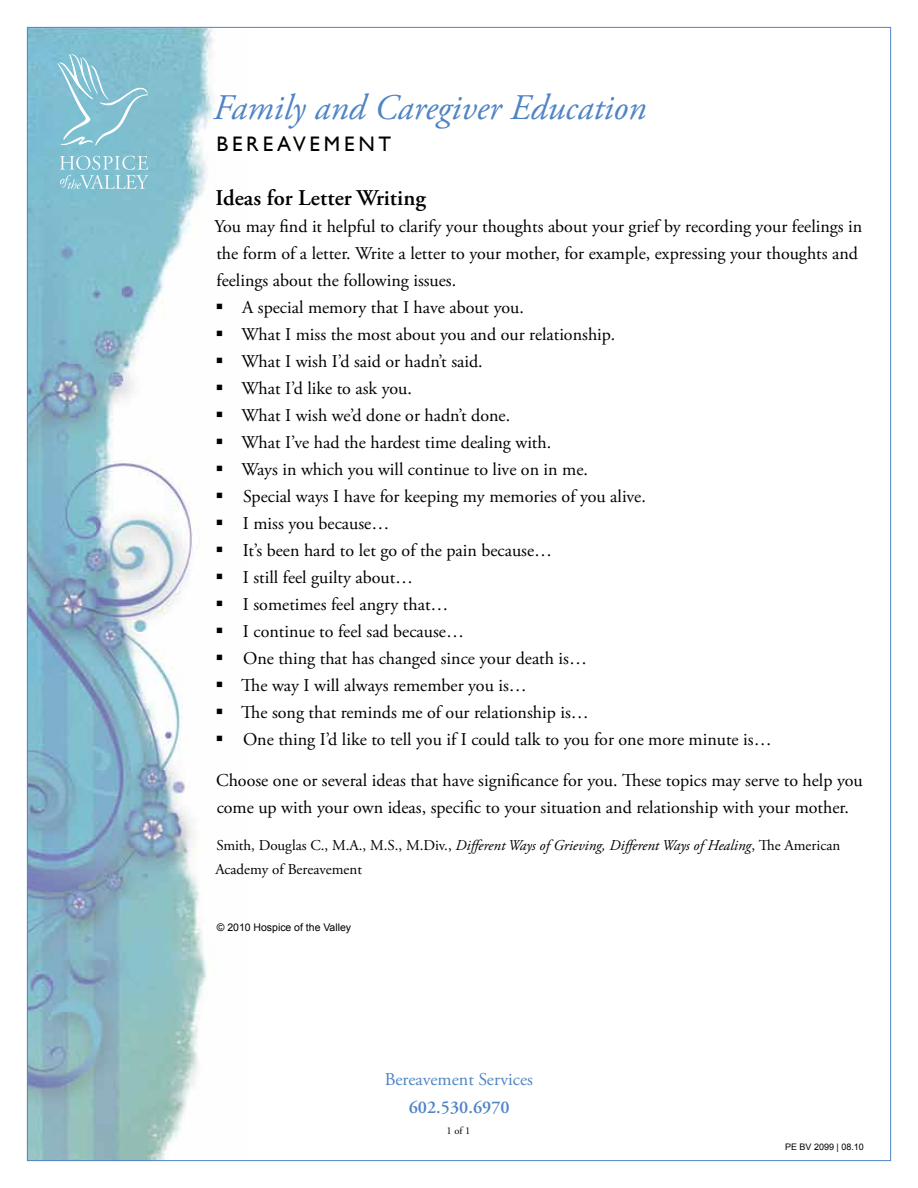
<style>
.page{position:relative;width:918px;height:1188px;background:#fff}
.page>*{position:absolute;margin:0;border:0;box-sizing:border-box;transform-origin:0 0}
.t1{font:italic 36px "Adobe Garamond Pro";color:#4f84c4}
.t2{font:600 22.5px "Adobe Garamond Pro";color:#000}
.t3{font:21px "Gill Sans";letter-spacing:.18em;color:#000}
.t4{font:18px/27px "Adobe Garamond Pro";color:#000}
.t5{font:18px "Adobe Garamond Pro";color:#4f84c4}
.t6{font:600 18px "Adobe Garamond Pro";color:#4f84c4}
.t7{font:15px/24px "Adobe Garamond Pro";color:#000}
.t8{font:10.5px "Arial";color:#000}
.t9{font:10.5px "Adobe Garamond Pro";color:#000}
.t10{font:9px "Arial";color:#000}
.s1{font-style:italic}
</style>
<div class="page">
<img style="left:29px;top:29px;width:187px;height:1130px">
<svg style="left:57px;top:54px;width:91px;height:92px;background:#8bc4d4"></svg>
<svg style="left:60px;top:156px;width:88px;height:33px;background:#94c9d7"></svg>
<h1 class="t1" style="left:213px;top:86px;width:435px">Family and Caregiver Education</h1>
<p class="t3" style="left:216px;top:131px;width:176px">BEREAVEMENT</p>
<p class="t2" style="left:215px;top:185px;width:212px">Ideas for Letter Writing</p>
<p class="t4" style="left:215px;top:214px;width:649px">You may find it helpful to clarify your thoughts about your grief by recording your feelings in</p>
<p class="t4" style="left:216px;top:241px;width:643px">the form of a letter. Write a letter to your mother, for example, expressing your thoughts and</p>
<p class="t4" style="left:216px;top:268px;width:241px">feelings about the following issues.</p>
<p class="t4" style="left:242px;top:295px;width:283px">A special memory that I have about you.</p>
<p class="t4" style="left:241px;top:322px;width:375px">What I miss the most about you and our relationship.</p>
<p class="t4" style="left:241px;top:349px;width:243px">What I wish I’d said or hadn’t said.</p>
<p class="t4" style="left:241px;top:376px;width:172px">What I’d like to ask you.</p>
<p class="t4" style="left:241px;top:403px;width:270px">What I wish we’d done or hadn’t done.</p>
<p class="t4" style="left:241px;top:430px;width:311px">What I’ve had the hardest time dealing with.</p>
<p class="t4" style="left:241px;top:457px;width:348px">Ways in which you will continue to live on in me.</p>
<p class="t4" style="left:243px;top:484px;width:404px">Special ways I have for keeping my memories of you alive.</p>
<p class="t4" style="left:243px;top:511px;width:148px">I miss you because…</p>
<p class="t4" style="left:243px;top:538px;width:311px">It’s been hard to let go of the pain because…</p>
<p class="t4" style="left:243px;top:565px;width:172px">I still feel guilty about…</p>
<p class="t4" style="left:243px;top:592px;width:207px">I sometimes feel angry that…</p>
<p class="t4" style="left:243px;top:619px;width:223px">I continue to feel sad because…</p>
<p class="t4" style="left:243px;top:646px;width:345px">One thing that has changed since your death is…</p>
<p class="t4" style="left:241px;top:673px;width:287px">The way I will always remember you is…</p>
<p class="t4" style="left:241px;top:700px;width:349px">The song that reminds me of our relationship is…</p>
<p class="t4" style="left:243px;top:727px;width:530px">One thing I’d like to tell you if I could talk to you for one more minute is…</p>
<p class="t4" style="left:216px;top:767px;width:648px">Choose one or several ideas that have significance for you. These topics may serve to help you come up with your own ideas, specific to your situation and relationship with your mother.</p>
<p class="t7" style="left:215px;top:834px;width:627px">Smith, Douglas C., M.A., M.S., M.Div., <span class="s1">Different Ways of Grieving, Different Ways of Healing</span>, The American<br>Academy of Bereavement</p>
<p class="t8" style="left:217px;top:920px;width:136px">© 2010 Hospice of the Valley</p>
<p class="t5" style="left:385px;top:1068px;width:150px">Bereavement Services</p>
<p class="t6" style="left:409px;top:1097px;width:102px">602.530.6970</p>
<p class="t9" style="left:447px;top:1124px;width:25px">1 of 1</p>
<p class="t10" style="left:785px;top:1141px;width:80px">PE BV 2099 | 08.10</p>
</div>
